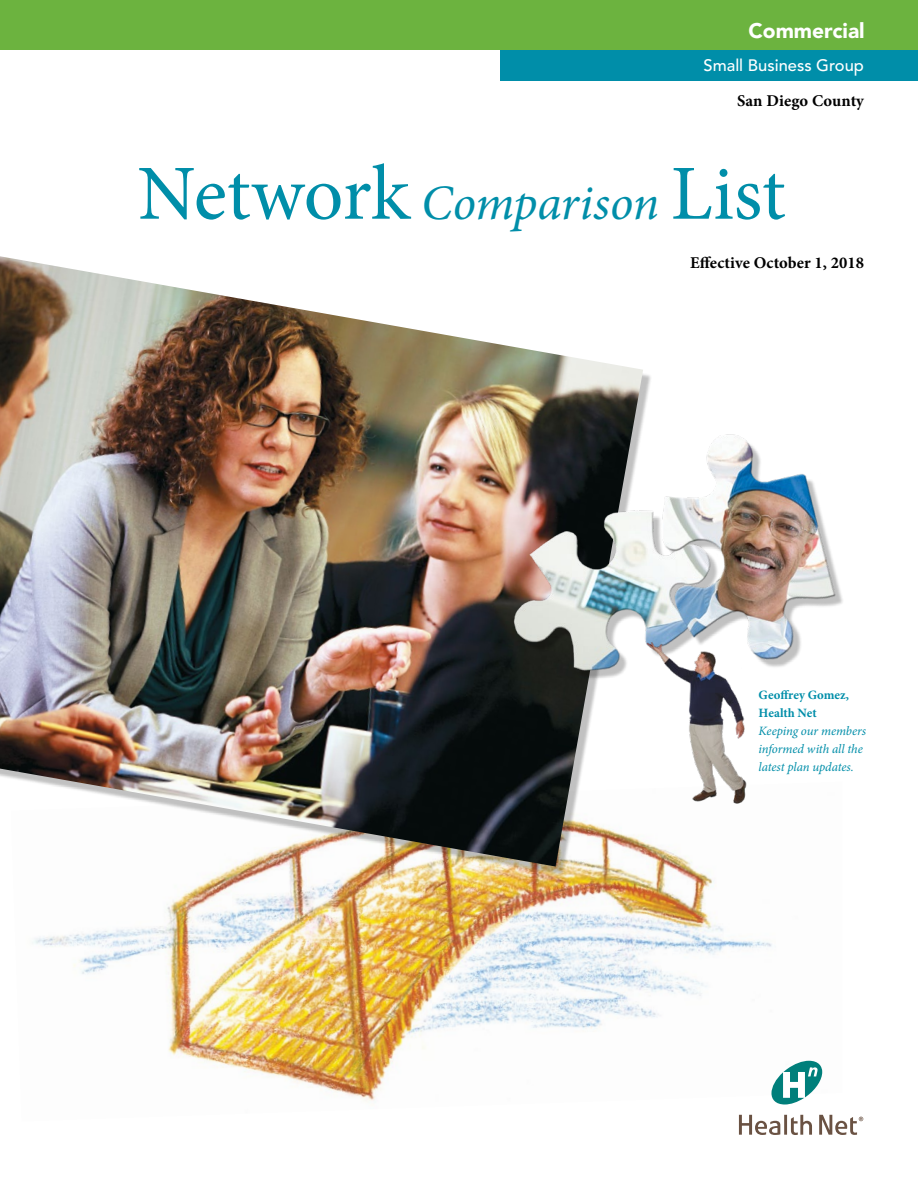
<style>
.page{position:relative;width:918px;height:1188px;background:#fff}
.page>*{position:absolute;margin:0;border:0;box-sizing:border-box;transform-origin:0 0}
.t1{font:78px "Minion Pro";letter-spacing:-.005em;color:#008ea9}
.t2{font:900 21px "Avenir LT Std";color:#fff}
.t3{font:700 16.5px "Minion Pro";letter-spacing:.005em;color:#000}
.t4{font:500 16.5px "Avenir LT Std";color:#fff}
.t5{font:italic 12.75px/18px "Minion Pro";letter-spacing:-.01em;color:#008ea9}
.t6{font:700 12.75px/18px "Minion Pro";color:#008ea9}
.s1{font-style:italic;font-size:49.5px}
</style>
<div class="page">
<img style="left:32px;top:845px;width:801px;height:276px">
<svg style="left:739px;top:1115px;width:73px;height:20px"></svg>
<svg style="left:819px;top:1115px;width:44px;height:20px"></svg>
<svg style="left:771px;top:1061px;width:51px;height:44px"></svg>
<div style="left:500px;top:0;width:418px;height:81px;background:#008ea9"></div>
<div style="left:0;top:255px;width:652px;height:621px;background:#000;opacity:.25"></div>
<img style="left:0;top:256px;width:643px;height:611px">
<div style="left:0;top:0;width:918px;height:50px;background:#6cb33f"></div>
<img style="left:494px;top:406px;width:349px;height:288px">
<img style="left:641px;top:636px;width:108px;height:172px">
<h2 class="t2" style="left:748px;top:18px;width:118px">Commercial</h2>
<p class="t4" style="left:704px;top:56px;width:162px">Small Business Group</p>
<p class="t3" style="left:737px;top:90px;width:128px">San Diego County</p>
<h1 class="t1" style="left:138px;top:142px;width:649px">Network <span class="s1">Comparison</span> List</h1>
<p class="t3" style="left:690px;top:251px;width:175px">Effective October 1, 2018</p>
<p class="t6" style="left:759px;top:686px;width:92px">Geoffrey Gomez,<br>Health Net</p>
<p class="t5" style="left:759px;top:722px;width:109px">Keeping our members informed with all the latest plan updates.</p>
</div>
